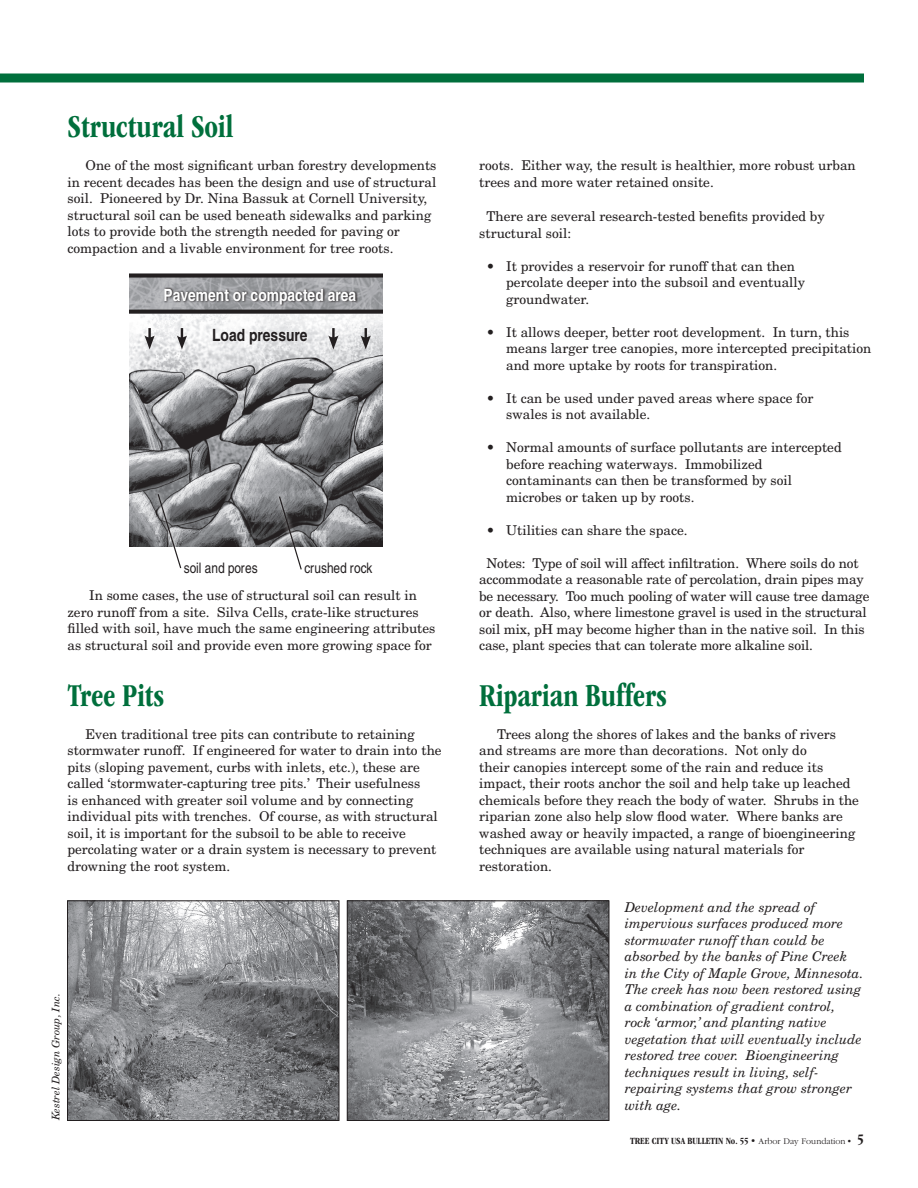
<style>
.page{position:relative;width:918px;height:1188px;background:#fff}
.page>*{position:absolute;margin:0;border:0;box-sizing:border-box;transform-origin:0 0}
.t1{font:700 condensed 33px "ITC Garamond Std";color:#006f3c;scale:.9 1}
.t2{font:700 condensed 16.95px "Helvetica";color:#fff}
.t3{font:700 condensed 16.95px "Helvetica";color:#231f20}
.t4{font:condensed 14.55px "Helvetica";color:#231f20}
.t5{font:13.5px/16.5px "New Century Schlbk";color:#231f20}
.t6{font:italic 13.5px/16.5px "New Century Schlbk";color:#231f20}
.Body_text{font:italic 10.5px "New Century Schlbk";color:#231f20}
.t7{font:700 condensed 9.75px "ITC Garamond Std";color:#231f20}
.s1{font-weight:300;font-stretch:normal;font-size:9px}
.s2{font-family:"Garamond";font-stretch:normal;font-size:9px}
.s3{font-size:15px}
</style>
<div class="page">
<img style="left:129px;top:273px;width:254px;height:273px">
<div style="left:0;top:74px;width:864px;height:8px;background:#006f3c"></div>
<svg style="left:164px;top:287px;width:195px;height:20px;background:#808083"></svg>
<svg style="left:177px;top:328px;width:10px;height:21px"></svg>
<svg style="left:144px;top:328px;width:11px;height:21px"></svg>
<svg style="left:361px;top:328px;width:10px;height:21px"></svg>
<svg style="left:328px;top:328px;width:11px;height:21px"></svg>
<svg style="left:274px;top:491px;width:32px;height:56px"></svg>
<svg style="left:278px;top:495px;width:25px;height:75px"></svg>
<svg style="left:153px;top:489px;width:32px;height:58px"></svg>
<svg style="left:157px;top:493px;width:25px;height:76px"></svg>
<img style="left:69px;top:902px;width:268px;height:217px">
<div style="left:67px;top:900px;width:272px;height:221px;border:1px solid #231f20"></div>
<img style="left:349px;top:902px;width:258px;height:217px">
<div style="left:347px;top:900px;width:262px;height:221px;border:1px solid #231f20"></div>
<p class="t1" style="left:68px;top:108px;width:186px">Structural Soil</p>
<p class="t5" style="left:68px;top:157px;width:371px;text-indent:18px">One of the most significant urban forestry developments in recent decades has been the design and use of structural soil. Pioneered by Dr. Nina Bassuk at Cornell University, structural soil can be used beneath sidewalks and parking lots to provide both the strength needed for paving or compaction and a livable environment for tree roots.</p>
<p class="t2" style="left:164px;top:284px;width:194px">Pavement or compacted area</p>
<p class="t3" style="left:212px;top:325px;width:97px">Load pressure</p>
<p class="t4" style="left:184px;top:559px;width:75px">soil and pores</p>
<p class="t4" style="left:305px;top:559px;width:70px">crushed rock</p>
<p class="t5" style="left:68px;top:587px;width:370px;text-indent:22px">In some cases, the use of structural soil can result in zero runoff from a site. Silva Cells, crate-like structures filled with soil, have much the same engineering attributes as structural soil and provide even more growing space for</p>
<p class="t1" style="left:68px;top:677px;width:109px">Tree Pits</p>
<p class="t5" style="left:68px;top:725px;width:376px;text-indent:18px">Even traditional tree pits can contribute to retaining stormwater runoff. If engineered for water to drain into the pits (sloping pavement, curbs with inlets, etc.), these are called ‘stormwater-capturing tree pits.’ Their usefulness<br>is enhanced with greater soil volume and by connecting individual pits with trenches. Of course, as with structural soil, it is important for the subsoil to be able to receive percolating water or a drain system is necessary to prevent drowning the root system.</p>
<p class="Body_text" style="left:49px;top:1120px;width:129px;rotate:-90deg">Kestrel Design Group, Inc.</p>
<p class="t5" style="left:479px;top:157px;width:378px">roots. Either way, the result is healthier, more robust urban trees and more water retained onsite.</p>
<p class="t5" style="left:479px;top:208px;width:347px;text-indent:7px">There are several research-tested benefits provided by structural soil:</p>
<p class="t5" style="left:486px;top:258px;width:310px">• It provides a reservoir for runoff that can then</p>
<p class="t5" style="left:506px;top:274px;width:300px">percolate deeper into the subsoil and eventually</p>
<p class="t5" style="left:506px;top:291px;width:84px">groundwater.</p>
<p class="t5" style="left:506px;top:324px;width:367px;text-indent:-20px">• It allows deeper, better root development. In turn, this means larger tree canopies, more intercepted precipitation</p>
<p class="t5" style="left:506px;top:357px;width:273px">and more uptake by roots for transpiration.</p>
<p class="t5" style="left:486px;top:390px;width:329px">• It can be used under paved areas where space for</p>
<p class="t5" style="left:506px;top:406px;width:146px">swales is not available.</p>
<p class="t5" style="left:486px;top:439px;width:357px">• Normal amounts of surface pollutants are intercepted</p>
<p class="t5" style="left:506px;top:456px;width:258px">before reaching waterways. Immobilized</p>
<p class="t5" style="left:506px;top:472px;width:287px">contaminants can then be transformed by soil</p>
<p class="t5" style="left:506px;top:489px;width:190px">microbes or taken up by roots.</p>
<p class="t5" style="left:486px;top:522px;width:203px">• Utilities can share the space.</p>
<p class="t5" style="left:479px;top:555px;width:392px;text-indent:7px">Notes: Type of soil will affect infiltration. Where soils do not accommodate a reasonable rate of percolation, drain pipes may be necessary. Too much pooling of water will cause tree damage or death. Also, where limestone gravel is used in the structural soil mix, pH may become higher than in the native soil. In this case, plant species that can tolerate more alkaline soil.</p>
<p class="t1" style="left:479px;top:677px;width:210px">Riparian Buffers</p>
<p class="t5" style="left:479px;top:725px;width:381px;text-indent:18px">Trees along the shores of lakes and the banks of rivers and streams are more than decorations. Not only do<br>their canopies intercept some of the rain and reduce its impact, their roots anchor the soil and help take up leached chemicals before they reach the body of water. Shrubs in the riparian zone also help slow flood water. Where banks are washed away or heavily impacted, a range of bioengineering techniques are available using natural materials for restoration.</p>
<p class="t6" style="left:625px;top:898px;width:240px">Development and the spread of impervious surfaces produced more stormwater runoff than could be absorbed by the banks of Pine Creek in the City of Maple Grove, Minnesota.<br>The creek has now been restored using a combination of gradient control, rock ‘armor,’ and planting native vegetation that will eventually include restored tree cover. Bioengineering techniques result in living, self&shy;repairing systems that grow stronger with age.</p>
<p class="t7" style="left:630px;top:1135px;width:235px">TREE CITY USA BULLETIN No. 55 • <span class="s1">Arbor Day Foundation</span> <span class="s2">•</span> <span class="s3">5</span></p>
</div>
